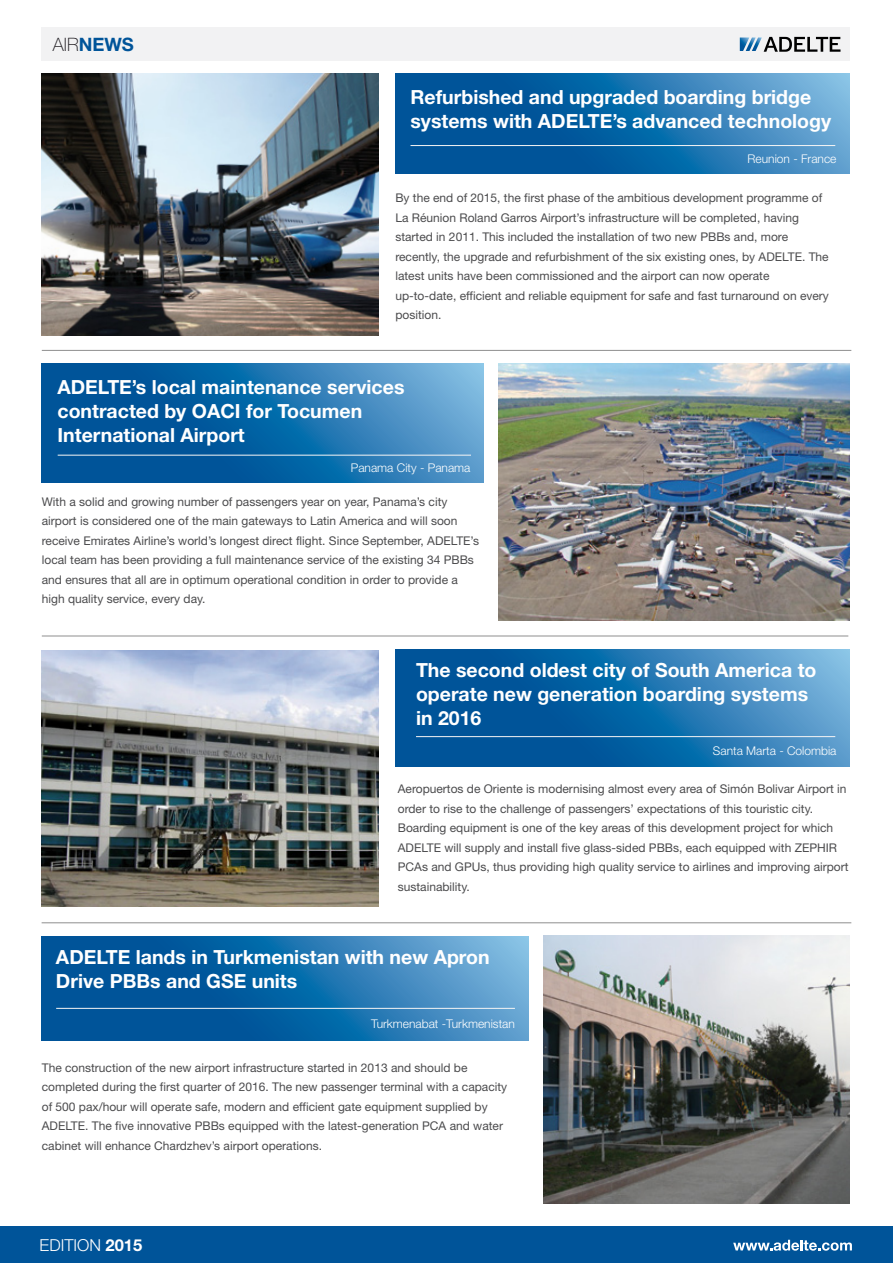
<style>
.page{position:relative;width:893px;height:1263px;background:#fff}
.page>*{position:absolute;margin:0;border:0;box-sizing:border-box;transform-origin:0 0}
.t1{font:700 19.5px/24px "Helvetica Neue";color:#fff}
.t2{font:700 18.45px "Helvetica Neue";color:#005499}
.t3{font:300 16.5px "Helvetica Neue";color:#fff}
.t4{font:12px/19.5px "Helvetica Neue";color:#4b4b4d}
.t5{font:300 12px "Helvetica Neue";color:#fff}
.s1{font-weight:100;color:#1a171c}
.s2{font-weight:700}
</style>
<div class="page">
<svg style="left:395px;top:73px;width:455px;height:101px;background:#1f71ad"></svg>
<hr style="left:410px;top:145px;width:425px;height:1px;background:#f6f5f5">
<hr style="left:42px;top:350px;width:809px;height:1px;background:#8e8e8e">
<img style="left:42px;top:73px;width:337px;height:263px">
<svg style="left:395px;top:649px;width:455px;height:118px;background:#1d6fac"></svg>
<hr style="left:416px;top:736px;width:419px;height:1px;background:#f6f5f5">
<img style="left:42px;top:650px;width:337px;height:257px">
<svg style="left:42px;top:363px;width:441px;height:119px;background:#1f70ad"></svg>
<hr style="left:58px;top:455px;width:413px;height:1px;background:#f6f5f5">
<hr style="left:42px;top:636px;width:806px;height:1px;background:#8e8e8e">
<img style="left:499px;top:363px;width:351px;height:258px">
<div style="left:42px;top:27px;width:808px;height:34px;background:#f2f2f3"></div>
<svg style="left:740px;top:37px;width:100px;height:15px"></svg>
<svg style="left:42px;top:936px;width:486px;height:105px;background:#1f70ad"></svg>
<hr style="left:56px;top:1008px;width:459px;height:1px;background:#f6f5f5">
<hr style="left:42px;top:922px;width:809px;height:1px;background:#8e8e8e">
<div style="left:0;top:1226px;width:893px;height:37px;background:#005499"></div>
<svg style="left:733px;top:1240px;width:119px;height:11px"></svg>
<img style="left:544px;top:936px;width:306px;height:267px">
<p class="t2" style="left:53px;top:33px;width:82px"><span class="s1">AIR</span>NEWS</p>
<p class="t1" style="left:410px;top:84px;width:422px">Refurbished and upgraded boarding bridge systems with ADELTE’s advanced technology</p>
<p class="t5" style="left:748px;top:151px;width:90px">Reunion - France</p>
<p class="t4" style="left:395px;top:188px;width:435px">By the end of 2015, the first phase of the ambitious development programme of La Réunion Roland Garros Airport’s infrastructure will be completed, having started in 2011. This included the installation of two new PBBs and, more recently, the upgrade and refurbishment of the six existing ones, by ADELTE. The latest units have been commissioned and the airport can now operate up-to-date, efficient and reliable equipment for safe and fast turnaround on every position.</p>
<p class="t1" style="left:57px;top:374px;width:348px">ADELTE’s local maintenance services contracted by OACI for Tocumen<br>International Airport</p>
<p class="t5" style="left:351px;top:461px;width:121px">Panama City - Panama</p>
<p class="t4" style="left:42px;top:491px;width:439px">With a solid and growing number of passengers year on year, Panama’s city airport is considered one of the main gateways to Latin America and will soon receive Emirates Airline’s world’s longest direct flight. Since September, ADELTE’s local team has been providing a full maintenance service of the existing 34 PBBs and ensures that all are in optimum operational condition in order to provide a high quality service, every day.</p>
<p class="t1" style="left:416px;top:657px;width:402px">The second oldest city of South America to operate new generation boarding systems in 2016</p>
<p class="t5" style="left:713px;top:743px;width:125px">Santa Marta - Colombia</p>
<p class="t4" style="left:398px;top:779px;width:452px">Aeropuertos de Oriente is modernising almost every area of Simón Bolivar Airport in order to rise to the challenge of passengers’ expectations of this touristic city.<br>Boarding equipment is one of the key areas of this development project for which ADELTE will supply and install five glass-sided PBBs, each equipped with ZEPHIR PCAs and GPUs, thus providing high quality service to airlines and improving airport sustainability.</p>
<p class="t1" style="left:56px;top:944px;width:435px">ADELTE lands in Turkmenistan with new Apron<br>Drive PBBs and GSE units</p>
<p class="t5" style="left:371px;top:1017px;width:145px">Turkmenabat -Turkmenistan</p>
<p class="t4" style="left:42px;top:1057px;width:467px">The construction of the new airport infrastructure started in 2013 and should be completed during the first quarter of 2016. The new passenger terminal with a capacity of 500 pax/hour will operate safe, modern and efficient gate equipment supplied by ADELTE. The five innovative PBBs equipped with the latest-generation PCA and water cabinet will enhance Chardzhev’s airport operations.</p>
<p class="t3" style="left:40px;top:1235px;width:104px">EDITION <span class="s2">2015</span></p>
</div>
